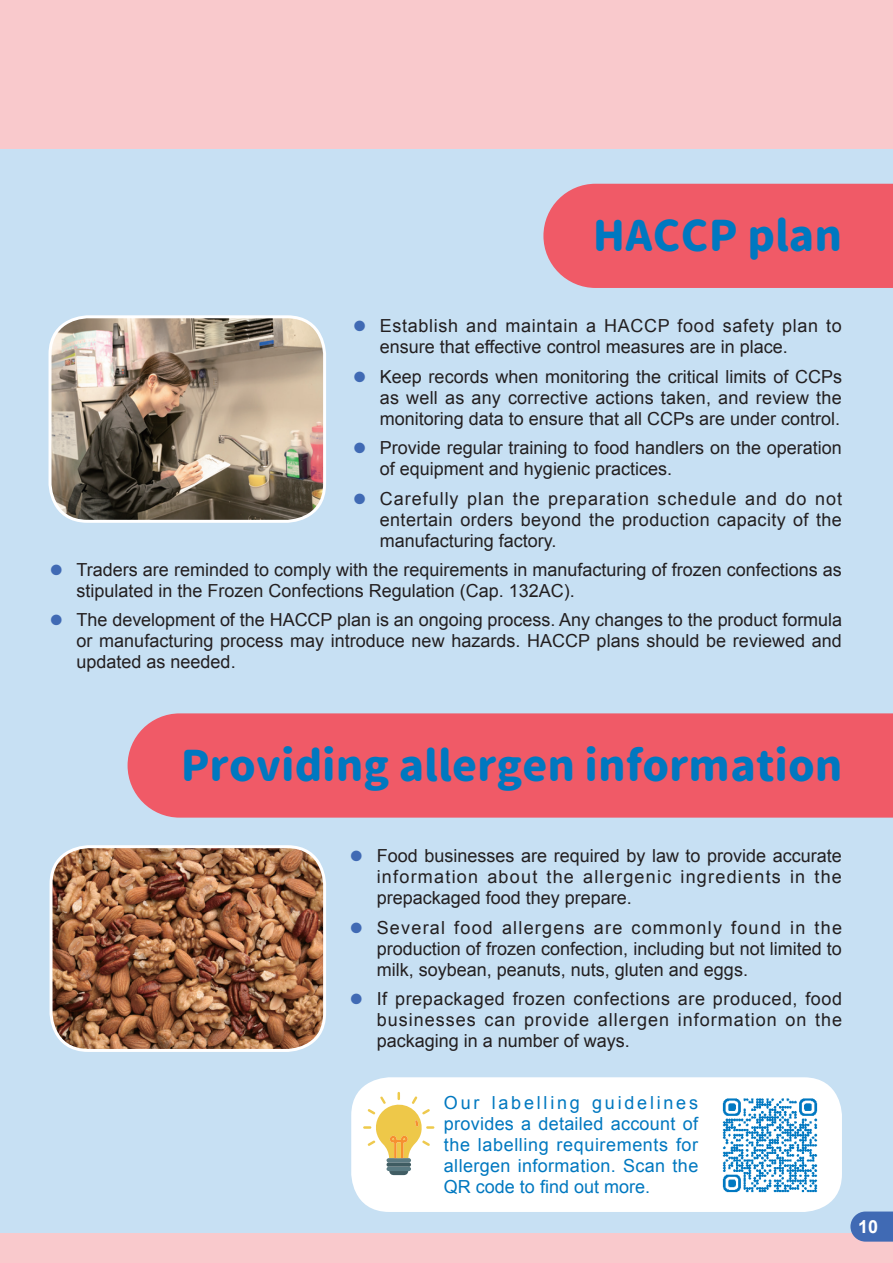
<style>
.page{position:relative;width:893px;height:1263px;background:#c7e0f3}
.page>*{position:absolute;margin:0;border:0;box-sizing:border-box;transform-origin:0 0}
.t1{font:42px "Corporate Logo Rounded";color:#0078c0}
.t2{font:18px/21px "Arial";color:#231f20;text-align:justify}
.t3{font:18px/21px "Arial";letter-spacing:.02em;color:#0078c0;text-align:justify}
.t4{font:700 18px "Arial";color:#fff}
</style>
<div class="page">
<div style="left:0;top:0;width:893px;height:149px;background:#f9c9cc"></div>
<div style="left:0;top:1233px;width:893px;height:30px;background:#f9c9cc"></div>
<div style="left:351px;top:1077px;width:491px;height:135px;background:#fff;border-radius:38px"></div>
<img style="left:50px;top:318px;width:275px;height:203px">
<div style="left:49px;top:315px;width:277px;height:208px;border:3px solid #fff;border-radius:38px"></div>
<img style="left:51px;top:847px;width:274px;height:203px">
<div style="left:50px;top:845px;width:276px;height:207px;border:3px solid #fff;border-radius:38px"></div>
<div style="left:543px;top:184px;width:350px;height:104px;background:#f05a67"></div>
<div style="left:128px;top:713px;width:765px;height:105px;background:#f05a67"></div>
<svg style="left:363px;top:1092px;width:71px;height:83px"></svg>
<img style="left:722px;top:1098px;width:96px;height:95px">
<svg style="left:850px;top:1211px;width:43px;height:30px"></svg>
<h1 class="t1" style="left:593px;top:207px;width:251px">HACCP plan</h1>
<p class="t2" style="left:380px;top:316px;width:463px;text-indent:-26px"><sup>■</sup> Establish and maintain a HACCP food safety plan to ensure that effective control measures are in place.</p>
<p class="t2" style="left:380px;top:366px;width:464px;text-indent:-26px"><sup>■</sup> Keep records when monitoring the critical limits of CCPs as well as any corrective actions taken, and review the monitoring data to ensure that all CCPs are under control.</p>
<p class="t2" style="left:380px;top:438px;width:464px;text-indent:-26px"><sup>■</sup> Provide regular training to food handlers on the operation of equipment and hygienic practices.</p>
<p class="t2" style="left:380px;top:488px;width:464px;text-indent:-26px"><sup>■</sup> Carefully plan the preparation schedule and do not entertain orders beyond the production capacity of the manufacturing factory.</p>
<p class="t2" style="left:77px;top:559px;width:767px;text-indent:-26px"><sup>■</sup> Traders are reminded to comply with the requirements in manufacturing of frozen confections as stipulated in the Frozen Confections Regulation (Cap. 132AC).</p>
<p class="t2" style="left:77px;top:610px;width:767px;text-indent:-26px"><sup>■</sup> The development of the HACCP plan is an ongoing process. Any changes to the product formula or manufacturing process may introduce new hazards. HACCP plans should be reviewed and updated as needed.</p>
<h1 class="t1" style="left:181px;top:737px;width:663px">Providing allergen information</h1>
<p class="t2" style="left:377px;top:845px;width:467px;text-indent:-26px"><sup>■</sup> Food businesses are required by law to provide accurate information about the allergenic ingredients in the prepackaged food they prepare.</p>
<p class="t2" style="left:377px;top:917px;width:467px;text-indent:-26px"><sup>■</sup> Several food allergens are commonly found in the production of frozen confection, including but not limited to milk, soybean, peanuts, nuts, gluten and eggs.</p>
<p class="t2" style="left:377px;top:988px;width:467px;text-indent:-26px"><sup>■</sup> If prepackaged frozen confections are produced, food businesses can provide allergen information on the packaging in a number of ways.</p>
<p class="t3" style="left:444px;top:1092px;width:256px">Our labelling guidelines provides a detailed account of the labelling requirements for allergen information. Scan the QR code to find out more.</p>
<p class="t4" style="left:858px;top:1215px;width:22px">10</p>
</div>
